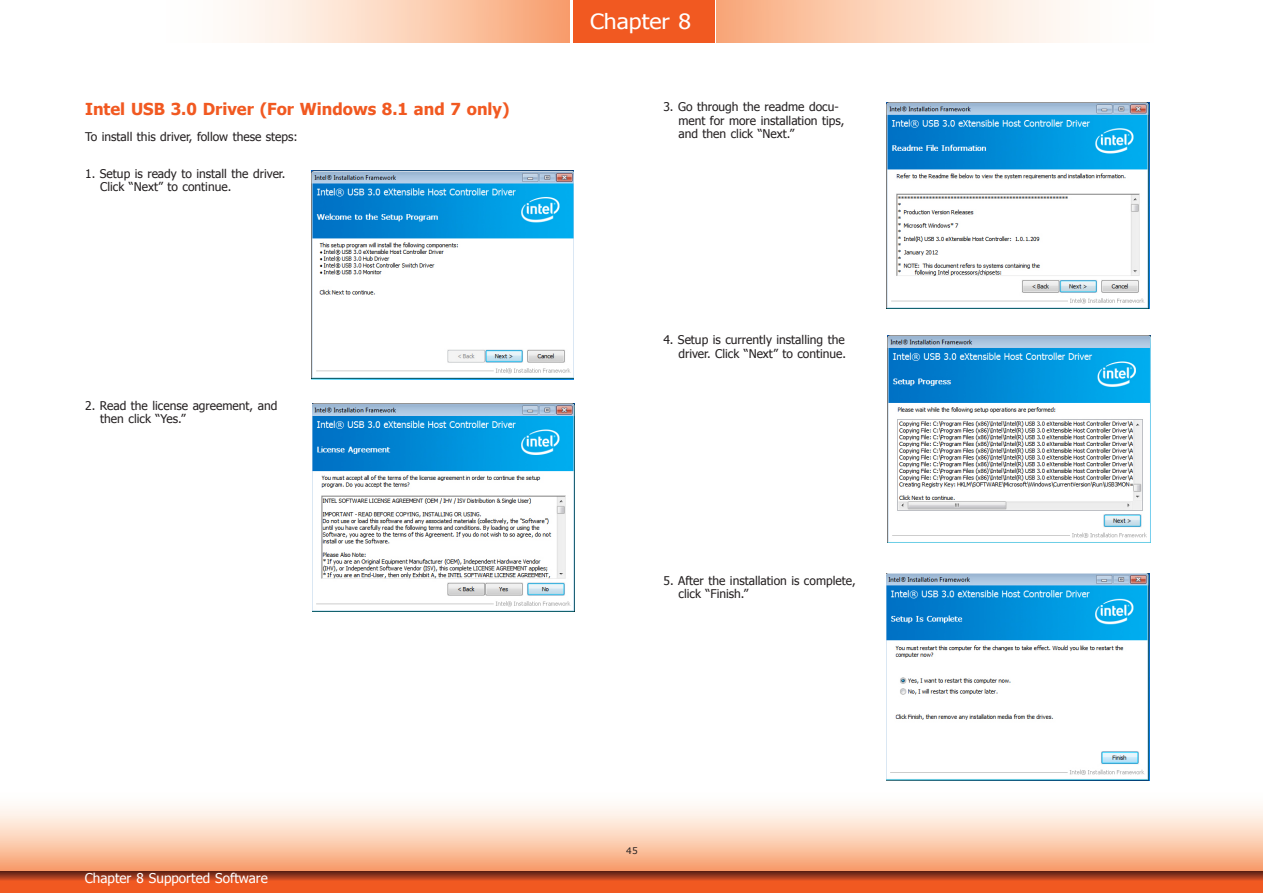
<style>
.page{position:relative;width:1263px;height:893px;background:#fff}
.page>*{position:absolute;margin:0;border:0;box-sizing:border-box;transform-origin:0 0}
.t1{font:21px "Tahoma";color:#fff;scale:1.1 1}
.Heading__TOC__Style{font:700 16.5px "Tahoma";color:#f15921}
.t2{font:13.5px "Tahoma";color:#fff}
.Body_Text{font:12px/13.5px "Tahoma";color:#231f20}
.t3{font:9px "Verdana";color:#231f20}
</style>
<div class="page">
<div style="left:0;top:788px;width:1263px;height:82px;background:linear-gradient(to bottom,#fff,#f9a87a)"></div>
<svg style="left:0;top:871px;width:1263px;height:22px;background:#c94a1f"></svg>
<div style="left:573px;top:0;width:141px;height:43px;background:#f15921"></div>
<svg style="left:717px;top:0;width:353px;height:43px;background:#fcd5bd"></svg>
<svg style="left:239px;top:0;width:331px;height:43px;background:#fbd1b7"></svg>
<img style="left:311px;top:171px;width:262px;height:208px">
<img style="left:312px;top:404px;width:263px;height:208px">
<img style="left:887px;top:102px;width:262px;height:206px">
<img style="left:888px;top:335px;width:262px;height:207px">
<img style="left:887px;top:573px;width:262px;height:207px">
<p class="Heading__TOC__Style" style="left:85px;top:97px;width:426px">Intel USB 3.0 Driver (For Windows 8.1 and 7 only)</p>
<p class="Body_Text" style="left:85px;top:129px;width:214px">To install this driver, follow these steps:</p>
<p class="Body_Text" style="left:100px;top:166px;width:187px;text-indent:-15px">1. Setup is ready to install the driver.<br>Click “Next” to continue.</p>
<p class="Body_Text" style="left:100px;top:398px;width:179px;text-indent:-15px">2. Read the license agreement, and then click “Yes.”</p>
<h1 class="t1" style="left:579px;top:7px;width:93px">Chapter 8</h1>
<h1 class="t1" style="left:590px;top:7px;width:93px">Chapter 8</h1>
<p class="Body_Text" style="left:678px;top:100px;width:168px;text-indent:-15px">3. Go through the readme docu&shy;ment for more installation tips, and then click “Next.”</p>
<p class="Body_Text" style="left:663px;top:333px;width:184px;text-align:right">4. Setup is currently installing the driver. Click “Next” to continue.</p>
<p class="Body_Text" style="left:679px;top:573px;width:179px;text-indent:-15px">5. After the installation is complete, click “Finish.”</p>
<p class="t2" style="left:85px;top:869px;width:185px">Chapter 8 Supported Software</p>
<p class="t3" style="left:626px;top:845px;width:13px">45</p>
</div>
